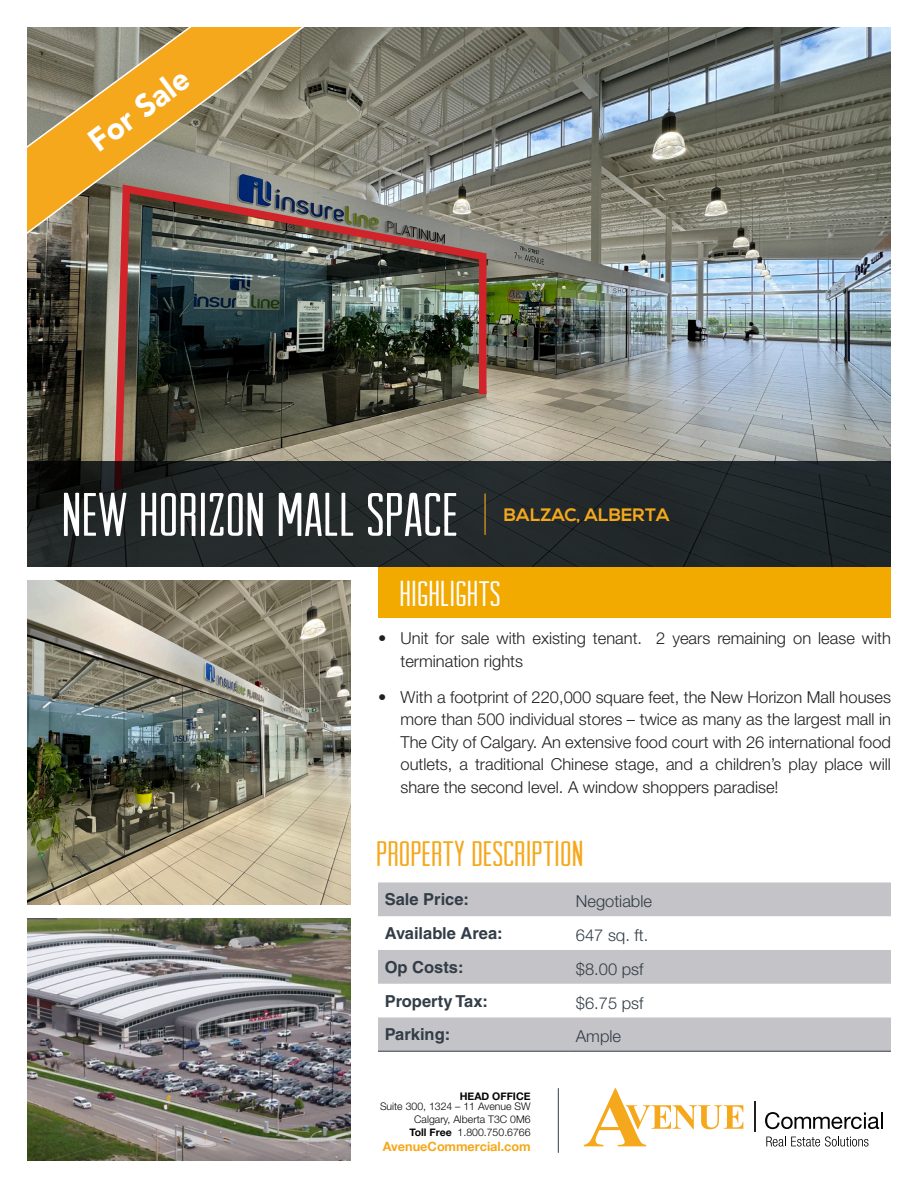
<style>
.page{position:relative;width:918px;height:1188px;background:#fff}
.page>*{position:absolute;margin:0;border:0;box-sizing:border-box;transform-origin:0 0}
.t1{font:61.5px "Arvil Sans";color:#fff}
.t2{font:36px "Arvil Sans";color:#f5a81c}
.t3{font:36px "Arvil Sans";color:#fff}
.t4{font:900 31.5px "Avenir LT Std";color:#fff;scale:.96 1}
.t5{font:700 18px "Nexa";color:#f5a81c}
.t6{font:300 16.5px/22.5px "Helvetica Neue";color:#231f20}
.t7{font:700 16.5px "Helvetica";color:#323d47}
.t8{font:300 16.5px "Helvetica Neue";color:#323d47}
.t9{font:700 12.75px "Helvetica Neue";color:#f5a81c}
.t10{font:300 10.5px/13px "Helvetica Neue";color:#040503;text-align:right}
.t11{font:700 10.5px "Helvetica Neue";color:#040503}
.s1{font-weight:700}
</style>
<div class="page">
<svg style="left:584px;top:1088px;width:159px;height:58px"></svg>
<svg style="left:766px;top:1136px;width:103px;height:11px"></svg>
<hr style="left:754px;top:1102px;width:2px;height:30px;background:#231f20">
<svg style="left:765px;top:1112px;width:118px;height:17px"></svg>
<hr style="left:558px;top:1088px;width:1px;height:65px;background:#323d47">
<img style="left:27px;top:27px;width:864px;height:434px">
<svg style="left:27px;top:27px;width:276px;height:209px;background:#b39455"></svg>
<div style="left:378px;top:567px;width:513px;height:51px;background:#f2a900"></div>
<svg style="left:378px;top:882px;width:513px;height:169px;fill:#c4c3c7"></svg>
<hr style="left:378px;top:1051px;width:191px;height:1px;background:#323d47">
<hr style="left:569px;top:1051px;width:322px;height:1px;background:#323d47">
<img style="left:110px;top:180px;width:380px;height:281px">
<svg style="left:27px;top:461px;width:864px;height:106px;background:#212728"></svg>
<hr style="left:484px;top:494px;width:2px;height:41px;background:#f5a81c">
<img style="left:27px;top:580px;width:324px;height:324px">
<img style="left:27px;top:918px;width:324px;height:243px">
<p class="t4" style="left:81px;top:129px;width:123px;rotate:-36deg">For Sale</p>
<p class="t1" style="left:62px;top:481px;width:398px">NEW HORIZON MALL SPACE</p>
<p class="t5" style="left:504px;top:504px;width:167px">BALZAC, ALBERTA</p>
<p class="t3" style="left:400px;top:573px;width:103px">HIGHLIGHTS</p>
<p class="t6" style="left:400px;top:626px;width:492px;text-indent:-22px">• Unit for sale with existing tenant. 2 years remaining on lease with termination rights</p>
<p class="t6" style="left:400px;top:685px;width:492px;text-align:justify;text-indent:-22px">• With a footprint of 220,000 square feet, the New Horizon Mall houses more than 500 individual stores – twice as many as the largest mall in The City of Calgary. An extensive food court with 26 international food outlets, a traditional Chinese stage, and a children’s play place will share the second level. A window shoppers paradise!</p>
<p class="t2" style="left:376px;top:834px;width:209px">PROPERTY DESCRIPTION</p>
<p class="t7" style="left:385px;top:889px;width:86px">Sale Price:</p>
<p class="t8" style="left:576px;top:888px;width:78px">Negotiable</p>
<p class="t7" style="left:385px;top:923px;width:120px">Available Area:</p>
<p class="t8" style="left:576px;top:922px;width:74px">647 sq. ft.</p>
<p class="t7" style="left:385px;top:957px;width:80px">Op Costs:</p>
<p class="t8" style="left:576px;top:956px;width:69px">$8.00 psf</p>
<p class="t7" style="left:385px;top:991px;width:105px">Property Tax:</p>
<p class="t8" style="left:576px;top:989px;width:69px">$6.75 psf</p>
<p class="t7" style="left:385px;top:1024px;width:67px">Parking:</p>
<p class="t8" style="left:576px;top:1023px;width:47px">Ample</p>
<p class="t11" style="left:460px;top:1089px;width:72px">HEAD OFFICE</p>
<p class="t10" style="left:380px;top:1099px;width:152px">Suite 300, 1324 – 11 Avenue SW<br>Calgary, Alberta T3C 0M6<br><span class="s1">Toll Free</span> 1.800.750.6766</p>
<p class="t9" style="left:383px;top:1139px;width:149px">AvenueCommercial.com</p>
</div>
